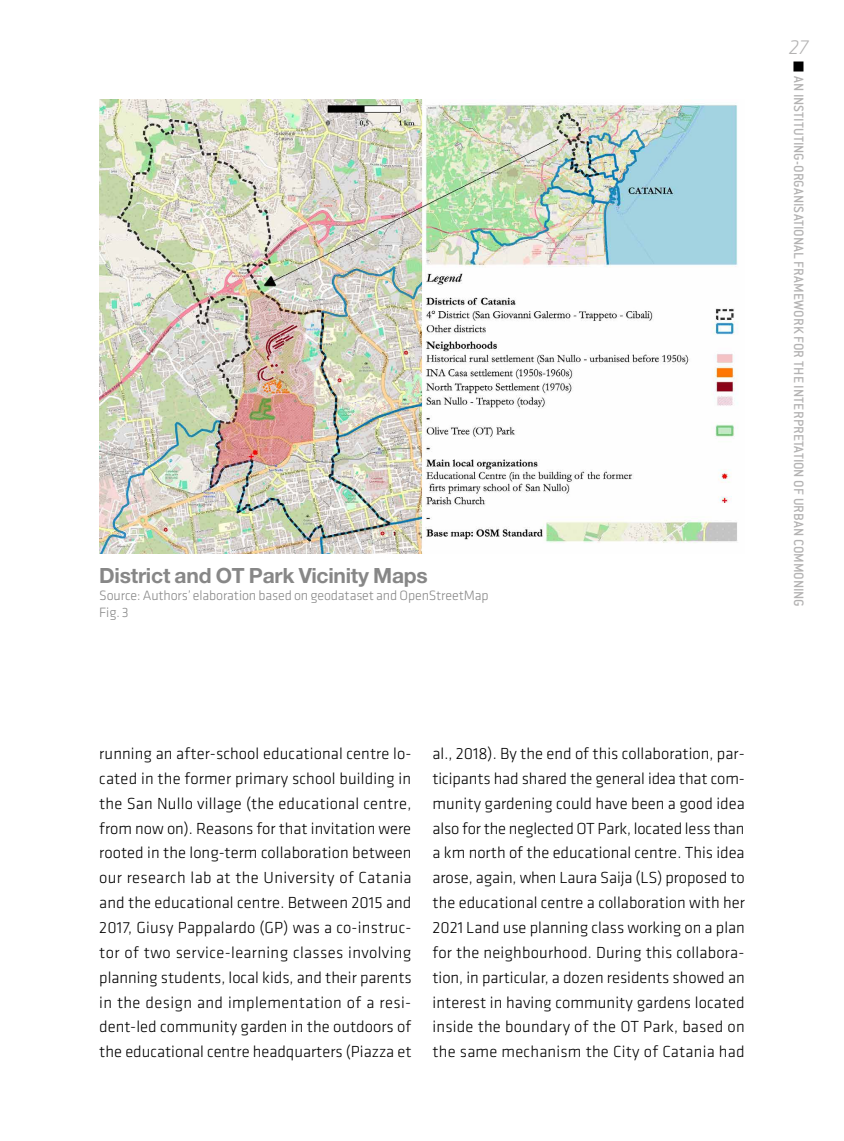
<style>
.page{position:relative;width:844px;height:1141px;background:#fff}
.page>*{position:absolute;margin:0;border:0;box-sizing:border-box;transform-origin:0 0}
.t1{font:700 21px "Helvetica Neue LT Pro";letter-spacing:-.01em;color:#878787}
.t2{font:italic 300 21px "Klavika";color:#b3b2b2}
.t3{font:300 16.62px/24.8px "Klavika";color:#000;text-align:justify}
.t4{font:14.88px "Conduit ITC Medium";letter-spacing:.005em;color:#b3b2b2}
.t5{font:300 14px/16.8px "Klavika";letter-spacing:-.01em;color:#878787}
</style>
<div class="page">
<div style="left:794px;top:62px;width:8px;height:9px;background:#000"></div>
<div style="left:793px;top:62px;width:10px;height:10px;border:2px solid #000"></div>
<img style="left:99px;top:99px;width:639px;height:454px">
<p class="t1" style="left:99px;top:562px;width:330px">District and OT Park Vicinity Maps</p>
<p class="t5" style="left:99px;top:587px;width:390px">Source: Authors’ elaboration based on geodataset and OpenStreetMap<br>Fig. 3</p>
<p class="t2" style="left:788px;top:36px;width:21px">27</p>
<p class="t4" style="left:807px;top:76px;width:533px;rotate:90deg">AN INSTITUTING-ORGANISATIONAL FRAMEWORK FOR THE INTERPRETATION OF URBAN COMMONING</p>
<p class="t3" style="left:99px;top:741px;width:314px">running an after-school educational centre lo&shy;cated in the former primary school building in the San Nullo village (the educational centre, from now on). Reasons for that invitation were rooted in the long-term collaboration between our research lab at the University of Catania and the educational centre. Between 2015 and 2017, Giusy Pappalardo (GP) was a co-instruc&shy;tor of two service-learning classes involving planning students, local kids, and their parents in the design and implementation of a resi&shy;dent-led community garden in the outdoors of the educational centre headquarters (Piazza et</p>
<p class="t3" style="left:432px;top:741px;width:314px">al., 2018). By the end of this collaboration, par&shy;ticipants had shared the general idea that com&shy;munity gardening could have been a good idea also for the neglected OT Park, located less than a km north of the educational centre. This idea arose, again, when Laura Saija (LS) proposed to the educational centre a collaboration with her 2021 Land use planning class working on a plan for the neighbourhood. During this collabora&shy;tion, in particular, a dozen residents showed an interest in having community gardens located inside the boundary of the OT Park, based on the same mechanism the City of Catania had</p>
</div>
